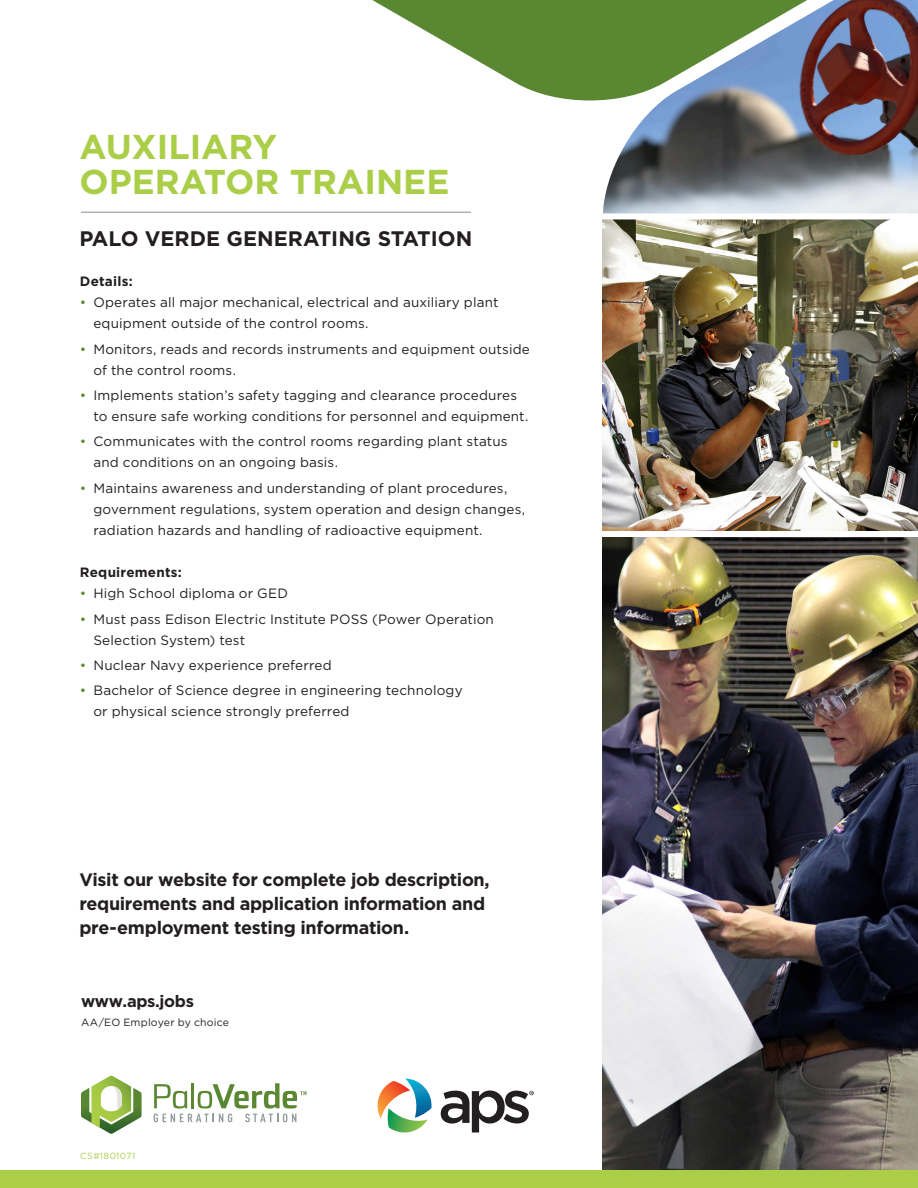
<style>
.page{position:relative;width:918px;height:1188px;background:#fff}
.page>*{position:absolute;margin:0;border:0;box-sizing:border-box;transform-origin:0 0}
.t1{font:700 34.5px/34.5px "Gotham";color:#abce49}
.t2{font:700 21px "Gotham";color:#231f20}
.Bullets_Reversed{font:700 18px/24px "Gotham";letter-spacing:-.02em;color:#231f20}
.Body_Copy{font:700 16.5px "Gotham";letter-spacing:-.02em;color:#231f20}
.t3{font:13.5px/21px "Gotham";letter-spacing:.01em;color:#231f20}
.Header_Subhead{font:700 13.5px "Gotham";letter-spacing:.015em;color:#231f20}
.Disclaimer{font:10.5px "Gotham";letter-spacing:.02em;color:#231f20}
.Disclaimer-2{font:9px "Gotham";letter-spacing:.045em;color:#abce49}
.s1{color:#5a8832}
</style>
<div class="page">
<img style="left:603px;top:0;width:315px;height:213px">
<img style="left:603px;top:537px;width:315px;height:633px">
<img style="left:603px;top:219px;width:315px;height:312px">
<hr style="left:81px;top:212px;width:390px;height:1px;background:#939b9e">
<svg style="left:372px;top:0;width:465px;height:106px;fill:#5a8832"></svg>
<div style="left:0;top:1170px;width:918px;height:18px;background:#abce49"></div>
<svg style="left:81px;top:1076px;width:61px;height:58px"></svg>
<svg style="left:154px;top:1083px;width:152px;height:39px"></svg>
<svg style="left:377px;top:1078px;width:55px;height:55px"></svg>
<svg style="left:441px;top:1090px;width:93px;height:42px"></svg>
<p class="t1" style="left:79px;top:130px;width:372px">AUXILIARY<br>OPERATOR TRAINEE</p>
<p class="t2" style="left:79px;top:224px;width:394px">PALO VERDE GENERATING STATION</p>
<p class="Header_Subhead" style="left:80px;top:273px;width:54px">Details:</p>
<p class="t3" style="left:93px;top:292px;width:407px;text-indent:-14px"><span class="s1">•</span> Operates all major mechanical, electrical and auxiliary plant equipment outside of the control rooms.</p>
<p class="t3" style="left:93px;top:338px;width:438px;text-indent:-14px"><span class="s1">•</span> Monitors, reads and records instruments and equipment outside of the control rooms.</p>
<p class="t3" style="left:93px;top:384px;width:436px;text-indent:-14px"><span class="s1">•</span> Implements station’s safety tagging and clearance procedures to ensure safe working conditions for personnel and equipment.</p>
<p class="t3" style="left:93px;top:431px;width:416px;text-indent:-14px"><span class="s1">•</span> Communicates with the control rooms regarding plant status and conditions on an ongoing basis.</p>
<p class="t3" style="left:93px;top:477px;width:433px;text-indent:-14px"><span class="s1">•</span> Maintains awareness and understanding of plant procedures, government regulations, system operation and design changes, radiation hazards and handling of radioactive equipment.</p>
<p class="Header_Subhead" style="left:80px;top:563px;width:103px">Requirements:</p>
<p class="t3" style="left:80px;top:583px;width:210px"><span class="s1">•</span> High School diploma or GED</p>
<p class="t3" style="left:93px;top:608px;width:402px;text-indent:-14px"><span class="s1">•</span> Must pass Edison Electric Institute POSS (Power Operation<br>Selection System) test</p>
<p class="t3" style="left:80px;top:654px;width:253px"><span class="s1">•</span> Nuclear Navy experience preferred</p>
<p class="t3" style="left:93px;top:680px;width:371px;text-indent:-14px"><span class="s1">•</span> Bachelor of Science degree in engineering technology or physical science strongly preferred</p>
<p class="Bullets_Reversed" style="left:79px;top:868px;width:412px">Visit our website for complete job description, requirements and application information and pre-employment testing information.</p>
<p class="Body_Copy" style="left:81px;top:991px;width:114px">www.aps.jobs</p>
<p class="Disclaimer" style="left:81px;top:1016px;width:150px">AA/EO Employer by choice</p>
<p class="Disclaimer-2" style="left:80px;top:1150px;width:57px">CS#1801071</p>
</div>
